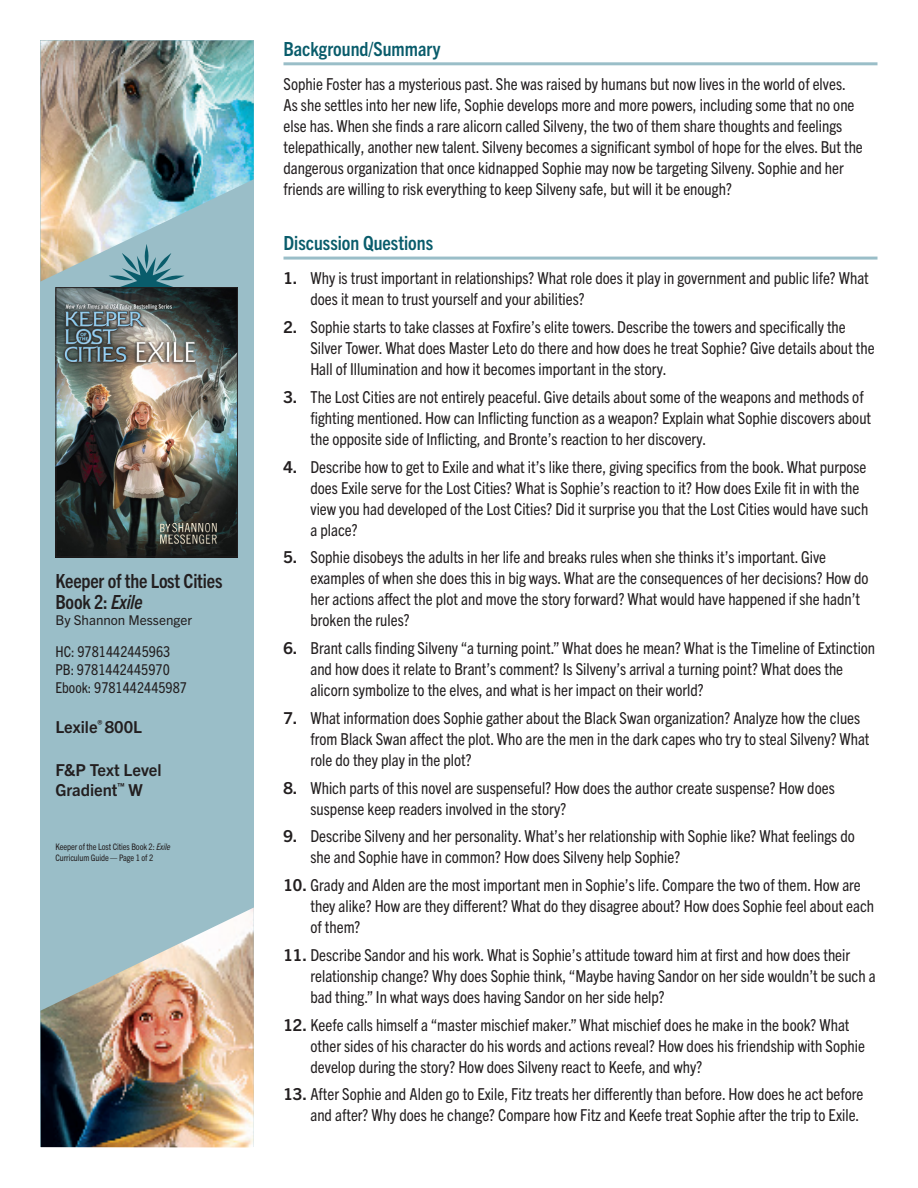
<style>
.page{position:relative;width:918px;height:1188px;background:#fff}
.page>*{position:absolute;margin:0;border:0;box-sizing:border-box;transform-origin:0 0}
.BK2_section_header{font:700 condensed 19.5px "Trade Gothic Next LT Pro";color:#095c6b}
.sidebar-title{font:700 condensed 19.5px/21px "Trade Gothic Next LT Pro";letter-spacing:-.01em;color:#231f20}
.body{font:condensed 16.5px/21px "Trade Gothic Next LT Pro";color:#231f20}
.sidebar-lexile-level{font:700 16.5px/19.8px "Trade Gothic Next LT Pro";color:#231f20}
.sidebar-specs{font:condensed 15px "Trade Gothic Next LT Pro";color:#231f20}
.sidebar-author{font:13.5px "Trade Gothic Next LT Pro";color:#231f20}
.sidebar-page{font:condensed 9px/10.8px "Trade Gothic Next LT Pro";letter-spacing:-.01em;color:#231f20}
.s1{font-style:italic}
.s2{font-weight:700;font-stretch:normal}
</style>
<div class="page">
<hr style="left:284px;top:62px;width:594px;height:3px;background:#9abec8">
<hr style="left:284px;top:257px;width:594px;height:3px;background:#9abec8">
<div style="left:40px;top:40px;width:214px;height:1108px;background:#9abec8"></div>
<svg style="left:120px;top:282px;width:53px;height:5px"></svg>
<img style="left:58px;top:289px;width:178px;height:266px">
<div style="left:56px;top:287px;width:182px;height:270px;border:1px solid #231f20"></div>
<img style="left:40px;top:908px;width:214px;height:240px">
<img style="left:40px;top:40px;width:214px;height:242px">
<p class="sidebar-title" style="left:56px;top:569px;width:168px">Keeper of the Lost Cities<br>Book 2: <span class="s1">Exile</span></p>
<p class="sidebar-author" style="left:56px;top:611px;width:138px">By Shannon Messenger</p>
<p class="sidebar-specs" style="left:56px;top:641px;width:116px">HC: 9781442445963</p>
<p class="sidebar-specs" style="left:56px;top:659px;width:116px">PB: 9781442445970</p>
<p class="sidebar-specs" style="left:56px;top:677px;width:133px">Ebook: 9781442445987</p>
<p class="sidebar-lexile-level" style="left:56px;top:716px;width:88px">Lexile<sup>®</sup> 800L</p>
<p class="sidebar-lexile-level" style="left:56px;top:759px;width:108px">F&amp;P Text Level<br>Gradient<sup>™</sup> W</p>
<p class="sidebar-page" style="left:56px;top:841px;width:116px">Keeper of the Lost Cities Book 2: <span class="s1">Exile<br></span>Curriculum Guide — Page 1 of 2</p>
<p class="BK2_section_header" style="left:284px;top:35px;width:158px">Background/Summary</p>
<p class="body" style="left:284px;top:73px;width:581px">Sophie Foster has a mysterious past. She was raised by humans but now lives in the world of elves.<br>As she settles into her new life, Sophie develops more and more powers, including some that no one else has. When she finds a rare alicorn called Silveny, the two of them share thoughts and feelings telepathically, another new talent. Silveny becomes a significant symbol of hope for the elves. But the dangerous organization that once kidnapped Sophie may now be targeting Silveny. Sophie and her friends are willing to risk everything to keep Silveny safe, but will it be enough?</p>
<p class="BK2_section_header" style="left:284px;top:229px;width:151px">Discussion Questions</p>
<p class="body" style="left:310px;top:267px;width:560px;text-indent:-27px"><span class="s2">1.</span> Why is trust important in relationships? What role does it play in government and public life? What does it mean to trust yourself and your abilities?</p>
<p class="body" style="left:310px;top:316px;width:566px;text-indent:-27px"><span class="s2">2.</span> Sophie starts to take classes at Foxfire’s elite towers. Describe the towers and specifically the<br>Silver Tower. What does Master Leto do there and how does he treat Sophie? Give details about the<br>Hall of Illumination and how it becomes important in the story.</p>
<p class="body" style="left:310px;top:385px;width:562px;text-indent:-27px"><span class="s2">3.</span> The Lost Cities are not entirely peaceful. Give details about some of the weapons and methods of fighting mentioned. How can Inflicting function as a weapon? Explain what Sophie discovers about the opposite side of Inflicting, and Bronte’s reaction to her discovery.</p>
<p class="body" style="left:310px;top:455px;width:559px;text-indent:-27px"><span class="s2">4.</span> Describe how to get to Exile and what it’s like there, giving specifics from the book. What purpose does Exile serve for the Lost Cities? What is Sophie’s reaction to it? How does Exile fit in with the view you had developed of the Lost Cities? Did it surprise you that the Lost Cities would have such a place?</p>
<p class="body" style="left:310px;top:546px;width:560px;text-indent:-27px"><span class="s2">5.</span> Sophie disobeys the adults in her life and breaks rules when she thinks it’s important. Give examples of when she does this in big ways. What are the consequences of her decisions? How do her actions affect the plot and move the story forward? What would have happened if she hadn’t broken the rules?</p>
<p class="body" style="left:310px;top:637px;width:566px;text-indent:-27px"><span class="s2">6.</span> Brant calls finding Silveny “a turning point.” What does he mean? What is the Timeline of Extinction and how does it relate to Brant’s comment? Is Silveny’s arrival a turning point? What does the alicorn symbolize to the elves, and what is her impact on their world?</p>
<p class="body" style="left:310px;top:706px;width:560px;text-indent:-27px"><span class="s2">7.</span> What information does Sophie gather about the Black Swan organization? Analyze how the clues from Black Swan affect the plot. Who are the men in the dark capes who try to steal Silveny? What role do they play in the plot?</p>
<p class="body" style="left:310px;top:776px;width:526px;text-indent:-27px"><span class="s2">8.</span> Which parts of this novel are suspenseful? How does the author create suspense? How does suspense keep readers involved in the story?</p>
<p class="body" style="left:310px;top:825px;width:546px;text-indent:-27px"><span class="s2">9.</span> Describe Silveny and her personality. What’s her relationship with Sophie like? What feelings do she and Sophie have in common? How does Silveny help Sophie?</p>
<p class="body" style="left:310px;top:874px;width:565px;text-indent:-27px"><span class="s2">10.</span> Grady and Alden are the most important men in Sophie’s life. Compare the two of them. How are they alike? How are they different? What do they disagree about? How does Sophie feel about each of them?</p>
<p class="body" style="left:310px;top:943px;width:567px;text-indent:-27px"><span class="s2">11.</span> Describe Sandor and his work. What is Sophie’s attitude toward him at first and how does their relationship change? Why does Sophie think, “Maybe having Sandor on her side wouldn’t be such a bad thing.” In what ways does having Sandor on her side help?</p>
<p class="body" style="left:310px;top:1013px;width:556px;text-indent:-27px"><span class="s2">12.</span> Keefe calls himself a “master mischief maker.” What mischief does he make in the book? What other sides of his character do his words and actions reveal? How does his friendship with Sophie develop during the story? How does Silveny react to Keefe, and why?</p>
<p class="body" style="left:284px;top:1083px;width:582px;text-align:right"><span class="s2">13.</span> After Sophie and Alden go to Exile, Fitz treats her differently than before. How does he act before and after? Why does he change? Compare how Fitz and Keefe treat Sophie after the trip to Exile.</p>
</div>
